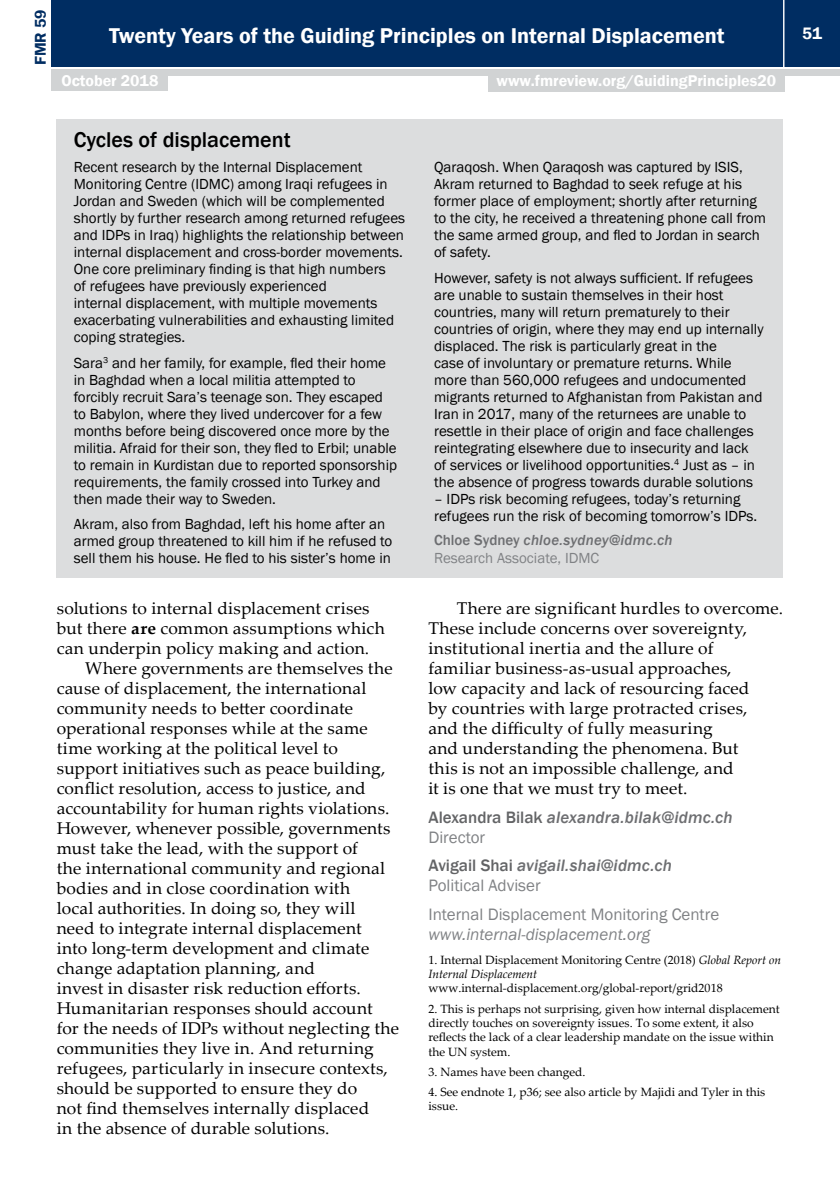
<style>
.page{position:relative;width:840px;height:1191px;background:#fff}
.page>*{position:absolute;margin:0;border:0;box-sizing:border-box;transform-origin:0 0}
.t1{font:600 22px "Franklin Gothic";color:#fff}
.t2{font:500 22px "Franklin Gothic";color:#000}
.t3{font:17px/20px "Palatino Linotype";letter-spacing:.01em;color:#000}
.t4{font:italic 500 17px/20px "Franklin Gothic";letter-spacing:.01em;color:#6d6e71}
.t5{font:17px "Franklin Gothic";color:#808285}
.t6{font:italic 17px "Franklin Gothic";color:#808285}
.t7{font:600 17px "Franklin Gothic";color:#fff}
.t8{font:600 16px "Franklin Gothic";color:#fff}
.t9{font:600 16px "Franklin Gothic";color:#002d62}
.t10{font:15px/17px "Franklin Gothic";color:#000}
.t11{font:15px/18px "Franklin Gothic";color:#808285}
.t12{font:12px/14.4px "Palatino Linotype";color:#000}
.s1{font-weight:700}
.s2{font-weight:500;color:#6d6e71}
.s3{font-weight:500;font-style:italic;color:#6d6e71}
.s4{font-style:normal;color:#636466}
.s5{font-weight:400;font-style:normal;color:#808285}
.s6{font-style:italic}
</style>
<div class="page">
<div style="left:52px;top:0;width:787px;height:66px;background:#002d62"></div>
<div style="left:52px;top:69px;width:787px;height:6px;background:#d1d3d4"></div>
<hr style="left:782px;top:0;width:2px;height:68px;background:#fff">
<div style="left:52px;top:73px;width:116px;height:18px;background:#d1d3d4"></div>
<div style="left:488px;top:74px;width:296px;height:18px;background:#d1d3d4"></div>
<div style="left:57px;top:119px;width:725px;height:459px;background:#dcddde"></div>
<p class="t9" style="left:31px;top:65px;width:57px;rotate:-90deg">FMR 59</p>
<h1 class="t1" style="left:109px;top:22px;width:616px">Twenty Years of the Guiding Principles on Internal Displacement</h1>
<p class="t8" style="left:61px;top:71px;width:98px">October 2018</p>
<p class="t8" style="left:496px;top:71px;width:281px">www.fmreview.org/GuidingPrinciples20</p>
<h1 class="t2" style="left:74px;top:126px;width:218px">Cycles of displacement</h1>
<p class="t10" style="left:74px;top:159px;width:333px">Recent research by the Internal Displacement Monitoring Centre (IDMC) among Iraqi refugees in Jordan and Sweden (which will be complemented shortly by further research among returned refugees and IDPs in Iraq) highlights the relationship between internal displacement and cross-border movements.<br>One core preliminary finding is that high numbers<br>of refugees have previously experienced<br>internal displacement, with multiple movements exacerbating vulnerabilities and exhausting limited coping strategies.</p>
<p class="t10" style="left:74px;top:354px;width:325px">Sara<sup>3</sup> and her family, for example, fled their home in Baghdad when a local militia attempted to forcibly recruit Sara’s teenage son. They escaped to Babylon, where they lived undercover for a few months before being discovered once more by the militia. Afraid for their son, they fled to Erbil; unable to remain in Kurdistan due to reported sponsorship requirements, the family crossed into Turkey and then made their way to Sweden.</p>
<p class="t10" style="left:74px;top:516px;width:320px">Akram, also from Baghdad, left his home after an armed group threatened to kill him if he refused to sell them his house. He fled to his sister’s home in</p>
<p class="t3" style="left:57px;top:597px;width:314px">solutions to internal displacement crises</p>
<p class="t3" style="left:57px;top:617px;width:329px">but there <span class="s1">are</span> common assumptions which</p>
<p class="t3" style="left:57px;top:637px;width:314px">can underpin policy making and action.</p>
<p class="t3" style="left:85px;top:657px;width:309px">Where governments are themselves the</p>
<p class="t3" style="left:57px;top:677px;width:311px">cause of displacement, the international</p>
<p class="t3" style="left:57px;top:697px;width:298px">community needs to better coordinate</p>
<p class="t3" style="left:57px;top:717px;width:312px">operational responses while at the same</p>
<p class="t3" style="left:57px;top:737px;width:282px">time working at the political level to</p>
<p class="t3" style="left:57px;top:757px;width:330px">support initiatives such as peace building,</p>
<p class="t3" style="left:57px;top:777px;width:310px">conflict resolution, access to justice, and</p>
<p class="t3" style="left:57px;top:797px;width:334px">accountability for human rights violations.</p>
<p class="t3" style="left:57px;top:817px;width:335px">However, whenever possible, governments</p>
<p class="t3" style="left:57px;top:837px;width:302px">must take the lead, with the support of</p>
<p class="t3" style="left:57px;top:857px;width:330px">the international community and regional</p>
<p class="t3" style="left:57px;top:877px;width:295px">bodies and in close coordination with</p>
<p class="t3" style="left:57px;top:897px;width:300px">local authorities. In doing so, they will</p>
<p class="t3" style="left:57px;top:917px;width:306px">need to integrate internal displacement</p>
<p class="t3" style="left:57px;top:937px;width:314px">into long-term development and climate</p>
<p class="t3" style="left:57px;top:957px;width:260px">change adaptation planning, and</p>
<p class="t3" style="left:57px;top:977px;width:305px">invest in disaster risk reduction efforts.</p>
<p class="t3" style="left:57px;top:997px;width:317px">Humanitarian responses should account</p>
<p class="t3" style="left:57px;top:1017px;width:343px">for the needs of IDPs without neglecting the</p>
<p class="t3" style="left:57px;top:1037px;width:318px">communities they live in. And returning</p>
<p class="t3" style="left:57px;top:1057px;width:332px">refugees, particularly in insecure contexts,</p>
<p class="t3" style="left:57px;top:1077px;width:302px">should be supported to ensure they do</p>
<p class="t3" style="left:57px;top:1097px;width:314px">not find themselves internally displaced</p>
<p class="t3" style="left:57px;top:1117px;width:274px">in the absence of durable solutions.</p>
<p class="t10" style="left:434px;top:159px;width:333px">Qaraqosh. When Qaraqosh was captured by ISIS, Akram returned to Baghdad to seek refuge at his former place of employment; shortly after returning to the city, he received a threatening phone call from the same armed group, and fled to Jordan in search of safety.</p>
<p class="t10" style="left:434px;top:269px;width:331px">However, safety is not always sufficient. If refugees are unable to sustain themselves in their host countries, many will return prematurely to their countries of origin, where they may end up internally displaced. The risk is particularly great in the<br>case of involuntary or premature returns. While more than 560,000 refugees and undocumented migrants returned to Afghanistan from Pakistan and Iran in 2017, many of the returnees are unable to resettle in their place of origin and face challenges reintegrating elsewhere due to insecurity and lack of services or livelihood opportunities.<sup>4</sup> Just as – in the absence of progress towards durable solutions</p>
<p class="t10" style="left:434px;top:490px;width:324px">– IDPs risk becoming refugees, today’s returning refugees run the risk of becoming tomorrow’s IDPs.</p>
<p class="t11" style="left:434px;top:531px;width:240px"><span class="s2">Chloe Sydney</span> <span class="s3">chloe.sydney@idmc.ch<br></span>Research Associate, IDMC</p>
<p class="t3" style="left:428px;top:597px;width:356px;text-indent:28px">There are significant hurdles to overcome.<br>These include concerns over sovereignty, institutional inertia and the allure of<br>familiar business-as-usual approaches,<br>low capacity and lack of resourcing faced<br>by countries with large protracted crises,<br>and the difficulty of fully measuring<br>and understanding the phenomena. But<br>this is not an impossible challenge, and<br>it is one that we must try to meet.</p>
<p class="t4" style="left:428px;top:807px;width:306px"><span class="s4">Alexandra Bilak</span> alexandra.bilak@idmc.ch<br><span class="s5">Director</span></p>
<p class="t4" style="left:428px;top:855px;width:245px"><span class="s4">Avigail Shai</span> avigail.shai@idmc.ch<br><span class="s5">Political Adviser</span></p>
<p class="t5" style="left:428px;top:903px;width:292px">Internal Displacement Monitoring Centre</p>
<p class="t6" style="left:428px;top:923px;width:223px">www.internal-displacement.org</p>
<p class="t12" style="left:428px;top:952px;width:354px">1. Internal Displacement Monitoring Centre (2018) <span class="s6">Global Report on<br>Internal Displacement</span></p>
<p class="t12" style="left:428px;top:980px;width:295px">www.internal-displacement.org/global-report/grid2018</p>
<p class="t12" style="left:428px;top:1000px;width:352px">2. This is perhaps not surprising, given how internal displacement directly touches on sovereignty issues. To some extent, it also reflects the lack of a clear leadership mandate on the issue within the UN system.</p>
<p class="t12" style="left:428px;top:1064px;width:158px">3. Names have been changed.</p>
<p class="t12" style="left:428px;top:1084px;width:338px">4. See endnote 1, p36; see also article by Majidi and Tyler in this issue.</p>
<p class="t7" style="left:801px;top:23px;width:21px">51</p>
</div>
